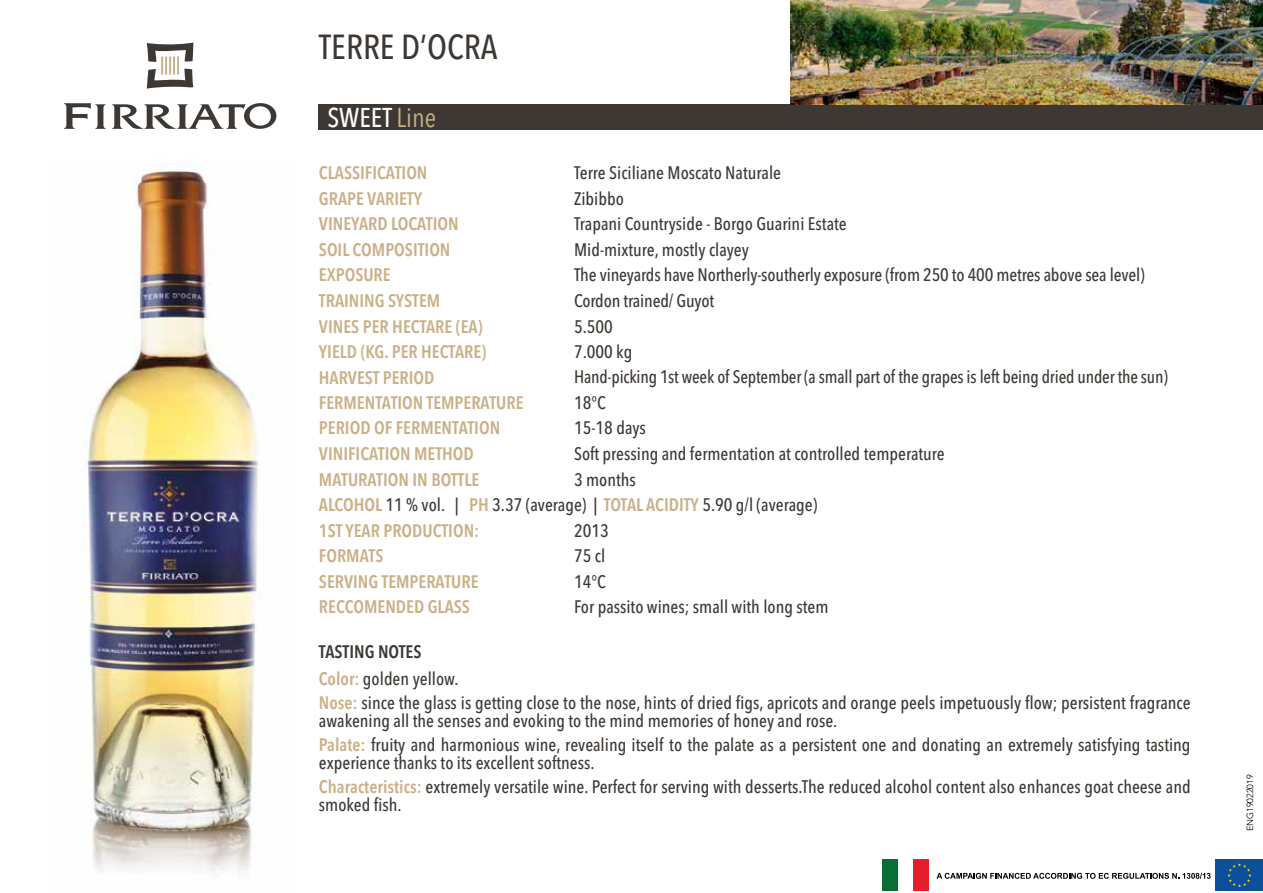
<style>
.page{position:relative;width:1263px;height:893px;background:#fff}
.page>*{position:absolute;margin:0;border:0;box-sizing:border-box;transform-origin:0 0}
.t1{font:500 condensed 34.5px "Avenir Next LT Pro";color:#3d3834}
.t2{font:500 condensed 27px "Avenir Next LT Pro";color:#fff}
.t3{font:500 condensed 18px/18px "Avenir Next LT Pro";color:#3d3834}
.t4{font:600 condensed 18px "Avenir Next LT Pro";color:#cab087}
.t5{font:300 9px "Avenir";color:#000}
.s1{font-weight:400;color:#cab087}
.s2{font-weight:600;color:#cab087}
.s3{font-weight:600}
</style>
<div class="page">
<svg style="left:147px;top:43px;width:46px;height:46px"></svg>
<svg style="left:64px;top:103px;width:212px;height:26px"></svg>
<div style="left:319px;top:104px;width:944px;height:26px;background:#3d3834"></div>
<img style="left:82px;top:168px;width:177px;height:704px">
<img style="left:791px;top:0;width:472px;height:104px">
<div style="left:1216px;top:860px;width:47px;height:31px;background:#0e4f9c"></div>
<svg style="left:1227px;top:863px;width:24px;height:24px"></svg>
<div style="left:882px;top:860px;width:16px;height:31px;background:#086e36"></div>
<div style="left:913px;top:860px;width:16px;height:31px;background:#e51f2a"></div>
<svg style="left:936px;top:873px;width:274px;height:6px"></svg>
<h1 class="t1" style="left:319px;top:26px;width:180px">TERRE D’OCRA</h1>
<h2 class="t2" style="left:327px;top:101px;width:110px">SWEET <span class="s1">Line</span></h2>
<p class="t4" style="left:319px;top:162px;width:110px">CLASSIFICATION</p>
<p class="t3" style="left:574px;top:164px;width:208px">Terre Siciliane Moscato Naturale</p>
<p class="t4" style="left:319px;top:188px;width:105px">GRAPE VARIETY</p>
<p class="t3" style="left:574px;top:190px;width:51px">Zibibbo</p>
<p class="t4" style="left:319px;top:213px;width:141px">VINEYARD LOCATION</p>
<p class="t3" style="left:574px;top:215px;width:274px">Trapani Countryside - Borgo Guarini Estate</p>
<p class="t4" style="left:319px;top:239px;width:133px">SOIL COMPOSITION</p>
<p class="t3" style="left:574px;top:241px;width:176px">Mid-mixture, mostly clayey</p>
<p class="t4" style="left:319px;top:264px;width:73px">EXPOSURE</p>
<p class="t3" style="left:574px;top:266px;width:572px">The vineyards have Northerly-southerly exposure (from 250 to 400 metres above sea level)</p>
<p class="t4" style="left:319px;top:290px;width:123px">TRAINING SYSTEM</p>
<p class="t3" style="left:574px;top:292px;width:142px">Cordon trained/ Guyot</p>
<p class="t4" style="left:319px;top:315px;width:165px">VINES PER HECTARE (EA)</p>
<p class="t3" style="left:574px;top:317px;width:40px">5.500</p>
<p class="t4" style="left:319px;top:341px;width:169px">YIELD (KG. PER HECTARE)</p>
<p class="t3" style="left:574px;top:343px;width:60px">7.000 kg</p>
<p class="t4" style="left:319px;top:366px;width:117px">HARVEST PERIOD</p>
<p class="t3" style="left:574px;top:368px;width:595px">Hand-picking 1st week of September (a small part of the grapes is left being dried under the sun)</p>
<p class="t4" style="left:319px;top:392px;width:206px">FERMENTATION TEMPERATURE</p>
<p class="t3" style="left:574px;top:394px;width:33px">18°C</p>
<p class="t4" style="left:319px;top:417px;width:183px">PERIOD OF FERMENTATION</p>
<p class="t3" style="left:574px;top:419px;width:73px">15-18 days</p>
<p class="t4" style="left:319px;top:443px;width:156px">VINIFICATION METHOD</p>
<p class="t3" style="left:574px;top:445px;width:372px">Soft pressing and fermentation at controlled temperature</p>
<p class="t4" style="left:319px;top:468px;width:162px">MATURATION IN BOTTLE</p>
<p class="t3" style="left:319px;top:466px;width:500px;line-height:25.5px;text-indent:255px">3 months<br><span class="s2">ALCOHOL</span> 11 % vol. | <span class="s2">PH</span> 3.37 (average) | <span class="s2">TOTAL ACIDITY</span> 5.90 g/l (average)<br><span class="s2">1ST YEAR PRODUCTION:</span></p>
<p class="t3" style="left:574px;top:521px;width:36px">2013</p>
<p class="t4" style="left:319px;top:545px;width:66px">FORMATS</p>
<p class="t3" style="left:574px;top:547px;width:33px">75 cl</p>
<p class="t4" style="left:319px;top:570px;width:161px">SERVING TEMPERATURE</p>
<p class="t3" style="left:574px;top:572px;width:33px">14°C</p>
<p class="t4" style="left:319px;top:596px;width:153px">RECCOMENDED GLASS</p>
<p class="t3" style="left:574px;top:598px;width:256px">For passito wines; small with long stem</p>
<p class="t3" style="left:319px;top:638px;width:141px;line-height:27px"><span class="s3">TASTING NOTES<br></span><span class="s2">Color:</span> golden yellow.</p>
<p class="t3" style="left:319px;top:694px;width:873px"><span class="s2">Nose:</span> since the glass is getting close to the nose, hints of dried figs, apricots and orange peels impetuously flow; persistent fragrance awakening all the senses and evoking to the mind memories of honey and rose.</p>
<p class="t3" style="left:319px;top:736px;width:873px"><span class="s2">Palate:</span> fruity and harmonious wine, revealing itself to the palate as a persistent one and donating an extremely satisfying tasting experience thanks to its excellent softness.</p>
<p class="t3" style="left:319px;top:778px;width:873px"><span class="s2">Characteristics:</span> extremely versatile wine. Perfect for serving with desserts.The reduced alcohol content also enhances goat cheese and smoked fish.</p>
<p class="t5" style="left:1244px;top:831px;width:58px;rotate:-90deg">ENG19022019</p>
</div>
